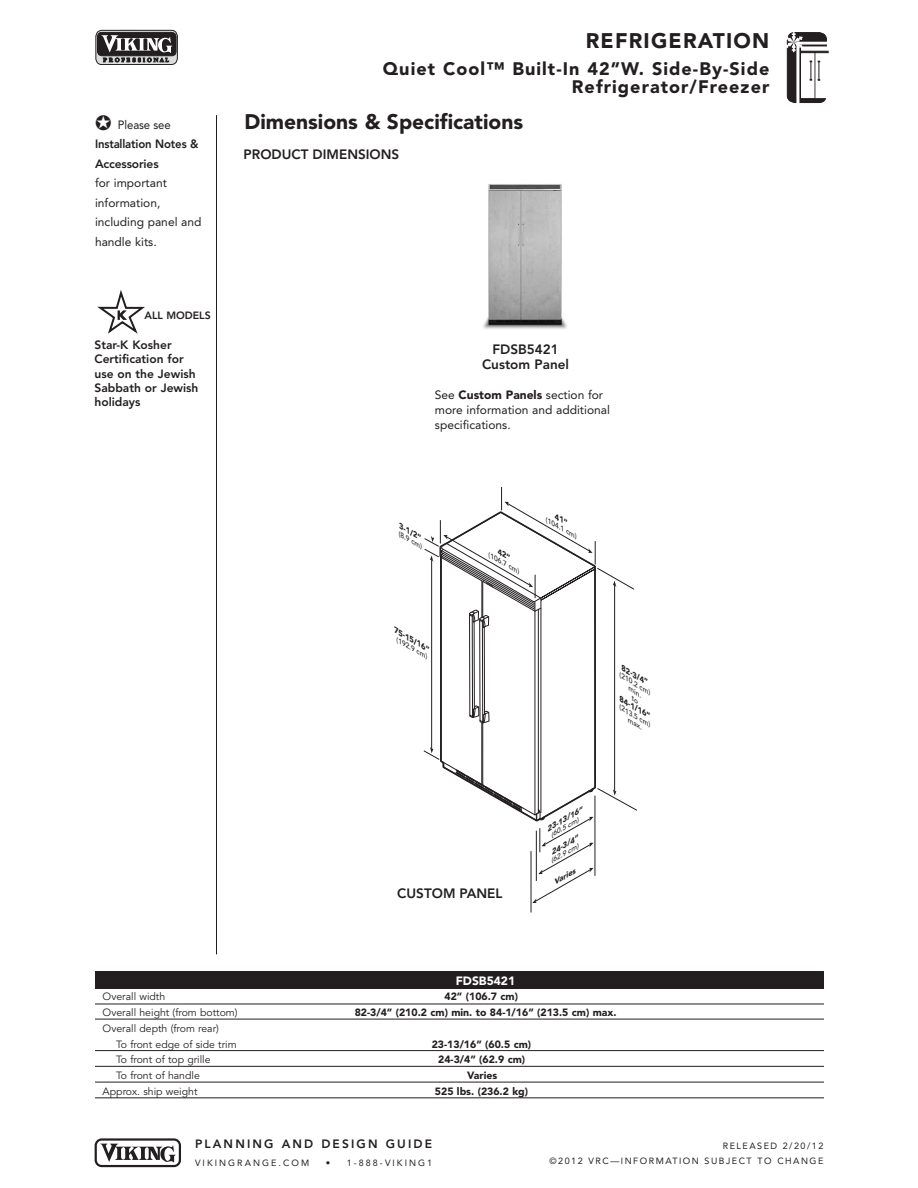
<style>
.page{position:relative;width:918px;height:1188px;background:#fff}
.page>*{position:absolute;margin:0;border:0;box-sizing:border-box;transform-origin:0 0}
.t1{font:900 21px "Avenir";color:#231f20}
.t2{font:900 21px "Avenir";letter-spacing:.06em;color:#231f20}
.t3{font:900 18px/18px "Avenir";letter-spacing:.06em;color:#231f20;text-align:right}
.t4{font:800 13.5px/15px "Avenir";color:#231f20;text-align:center}
.t5{font:12px/19.5px "Avenir";color:#231f20}
.t6{font:800 12px/14.4px "Avenir";color:#231f20}
.t7{font:800 12px/19.5px "Avenir";color:#231f20;scale:.95 1}
.t8{font:800 12px "Avenir";letter-spacing:.175em;color:#231f20}
.t9{font:900 12px "Avenir";color:#fff}
.t10{font:10.5px/15.8px "Avenir";color:#231f20}
.t11{font:900 10.5px "Avenir";color:#231f20}
.t12{font:800 10.5px "Avenir";color:#231f20}
.t13{font:9px/15px "Avenir";letter-spacing:.165em;color:#231f20;text-align:right}
.t14{font:9px "Avenir";letter-spacing:.23em;color:#231f20}
.t15{font:italic 900 7.35px "Avenir";color:#231f20;scale:1.15 1}
.t16{font:italic 500 6.6px/7.1px "Avenir";color:#231f20;scale:1.15 1}
.s1{font-weight:400}
.s2{font-weight:900}
</style>
<div class="page">
<div style="left:802px;top:47px;width:27px;height:4px;border:1px solid #fff"></div>
<div style="left:801px;top:51px;width:27px;height:2px;border:1px solid #231f20"></div>
<svg style="left:786px;top:32px;width:41px;height:71px"></svg>
<svg style="left:95px;top:1138px;width:86px;height:29px"></svg>
<svg style="left:97px;top:291px;width:48px;height:43px"></svg>
<hr style="left:216px;top:115px;width:1px;height:839px;background:#231f20">
<div style="left:95px;top:972px;width:729px;height:17px;background:#231f20"></div>
<hr style="left:95px;top:1004px;width:729px;height:1px;background:#231f20">
<hr style="left:95px;top:1019px;width:729px;height:1px;background:#231f20">
<hr style="left:95px;top:1050px;width:729px;height:1px;background:#231f20">
<hr style="left:95px;top:1066px;width:729px;height:1px;background:#231f20">
<hr style="left:95px;top:1082px;width:729px;height:1px;background:#231f20">
<hr style="left:95px;top:1098px;width:729px;height:1px;background:#231f20">
<img style="left:483px;top:184px;width:84px;height:145px">
<svg style="left:95px;top:30px;width:83px;height:35px;background:#6d6a6b"></svg>
<svg style="left:423px;top:487px;width:214px;height:426px"></svg>
<p class="t7" style="left:95px;top:116px;width:111px">✪ <span class="s1">Please see<br></span>Installation Notes &amp;<br>Accessories</p>
<p class="t5" style="left:95px;top:174px;width:108px">for important information, including panel and handle kits.</p>
<p class="t12" style="left:145px;top:311px;width:68px">ALL MODELS</p>
<p class="t6" style="left:95px;top:338px;width:106px">Star-K Kosher<br>Certification for use on the Jewish<br>Sabbath or Jewish holidays</p>
<h1 class="t2" style="left:586px;top:32px;width:185px">REFRIGERATION</h1>
<h2 class="t3" style="left:383px;top:61px;width:388px">Quiet Cool™ Built-In 42”W. Side-By-Side<br>Refrigerator/Freezer</h2>
<h1 class="t1" style="left:244px;top:113px;width:280px">Dimensions &amp; Specifications</h1>
<p class="t4" style="left:244px;top:148px;width:157px">PRODUCT DIMENSIONS</p>
<p class="t4" style="left:482px;top:343px;width:89px">FDSB5421<br>Custom Panel</p>
<p class="t5" style="left:435px;top:388px;width:177px;line-height:15px">See <span class="s2">Custom Panels</span> section for more information and additional specifications.</p>
<p class="t15" style="left:402px;top:523px;width:24px;rotate:30deg">3-1/2”</p>
<p class="t16" style="left:401px;top:531px;width:25px;rotate:30deg">(8.9 cm)</p>
<p class="t16" style="left:491px;top:552px;width:32px;rotate:30deg">(106.7 cm)</p>
<p class="t16" style="left:549px;top:517px;width:32px;rotate:30deg">(104.1 cm)</p>
<p class="t15" style="left:397px;top:628px;width:37px;rotate:30deg">75-15/16”</p>
<p class="t16" style="left:399px;top:637px;width:32px;rotate:30deg">(192.9 cm)</p>
<p class="t4" style="left:397px;top:886px;width:107px">CUSTOM PANEL</p>
<p class="t9" style="left:456px;top:975px;width:61px">FDSB5421</p>
<p class="t15" style="left:545px;top:827px;width:37px;rotate:-30deg">23-13/16”</p>
<p class="t16" style="left:549px;top:833px;width:29px;rotate:-30deg">(60.5 cm)</p>
<p class="t15" style="left:549px;top:850px;width:28px;rotate:-30deg">24-3/4”</p>
<p class="t16" style="left:549px;top:859px;width:29px;rotate:-30deg">(62.9 cm)</p>
<p class="t15" style="left:552px;top:880px;width:23px;rotate:-30deg">Varies</p>
<p class="t15" style="left:624px;top:665px;width:28px;rotate:30deg">82-3/4”</p>
<p class="t16" style="left:635px;top:680px;width:20px;text-indent:-14px;rotate:30deg">(210.2 cm) min.</p>
<p class="t15" style="left:622px;top:696px;width:33px;rotate:30deg">84-1/16”</p>
<p class="t16" style="left:631px;top:690px;width:32px;line-height:14px;text-indent:6px;rotate:30deg">to (213.5 cm)</p>
<p class="t16" style="left:630px;top:718px;width:16px;rotate:30deg">max.</p>
<p class="t10" style="left:103px;top:990px;width:64px">Overall width</p>
<p class="t11" style="left:445px;top:992px;width:75px">42” (106.7 cm)</p>
<p class="t10" style="left:103px;top:1005px;width:136px">Overall height (from bottom)</p>
<p class="t11" style="left:355px;top:1008px;width:263px">82-3/4” (210.2 cm) min. to 84-1/16” (213.5 cm) max.</p>
<p class="t10" style="left:116px;top:1021px;width:122px;text-indent:-13px">Overall depth (from rear)<br>To front edge of side trim</p>
<p class="t11" style="left:432px;top:1040px;width:101px">23-13/16” (60.5 cm)</p>
<p class="t10" style="left:116px;top:1053px;width:96px">To front of top grille</p>
<p class="t11" style="left:438px;top:1055px;width:89px">24-3/4” (62.9 cm)</p>
<p class="t10" style="left:116px;top:1068px;width:85px">To front of handle</p>
<p class="t11" style="left:467px;top:1071px;width:32px">Varies</p>
<p class="t10" style="left:103px;top:1084px;width:96px">Approx. ship weight</p>
<p class="t11" style="left:435px;top:1087px;width:95px">525 lbs. (236.2 kg)</p>
<p class="t8" style="left:195px;top:1139px;width:238px">PLANNING AND DESIGN GUIDE</p>
<p class="t14" style="left:195px;top:1159px;width:116px">VIKINGRANGE.COM</p>
<p class="t14" style="left:326px;top:1159px;width:108px">• 1-888-VIKING1</p>
<p class="t13" style="left:550px;top:1139px;width:275px">RELEASED 2/20/12<br>©2012 VRC—INFORMATION SUBJECT TO CHANGE</p>
</div>
